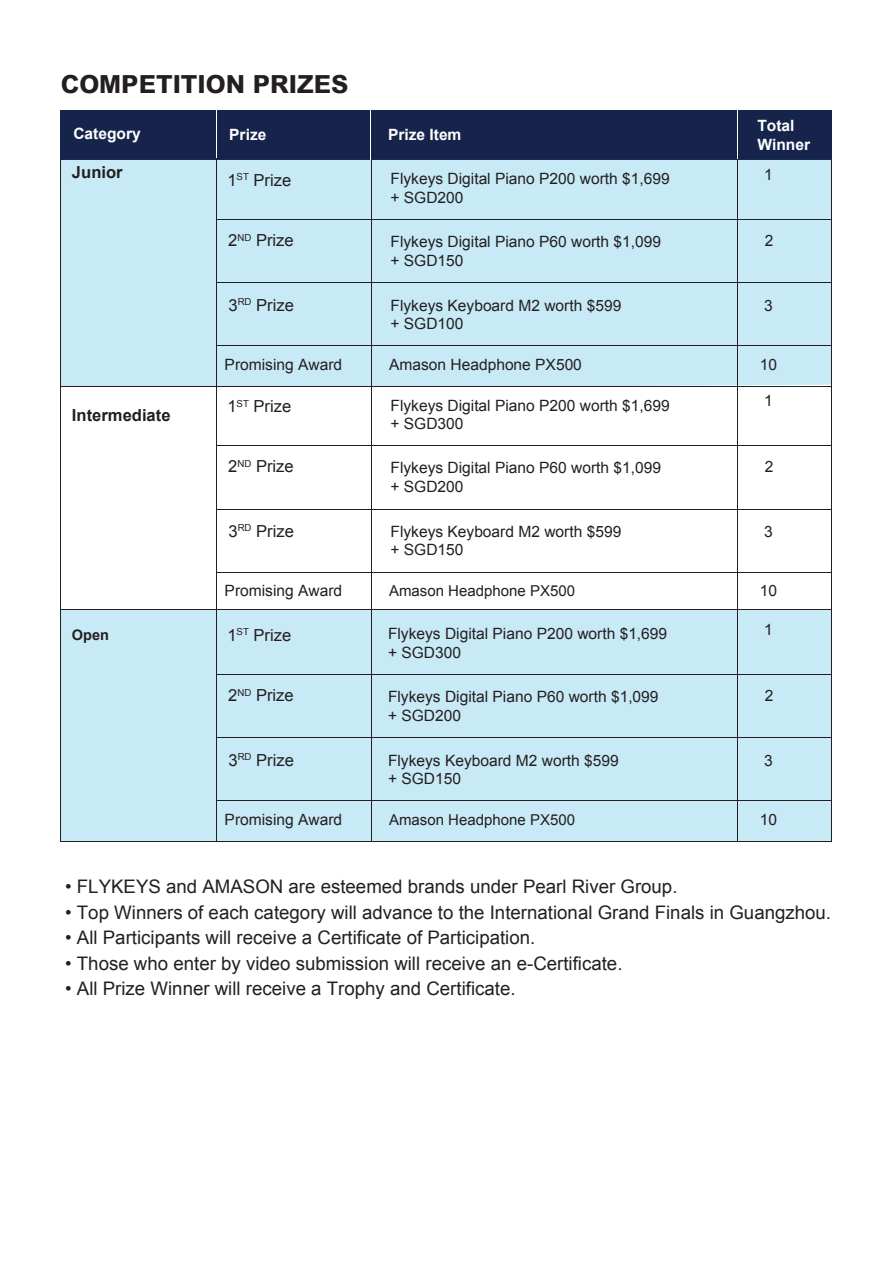
<style>
.page{position:relative;width:893px;height:1263px;background:#fff}
.page>*{position:absolute;margin:0;border:0;box-sizing:border-box;transform-origin:0 0}
.t1{font:800 24.9px "Arial";color:#231f20}
.t2{font:18.6px "Arial";color:#231f20}
.t3{font:16.65px "Arial";color:#231f20}
.t4{font:700 16.65px "Arial";color:#231f20}
.t5{font:15.6px/18.6px "Arial";color:#231f20}
.t6{font:700 15.6px/18.6px "Arial";color:#fff}
.t7{font:15px "Arial";color:#231f20}
.t8{font:700 14.55px "Arial";color:#231f20}
</style>
<div class="page">
<div style="left:61px;top:110px;width:771px;height:50px;background:#16234b"></div>
<div style="left:61px;top:160px;width:770px;height:226px;background:#c8eaf7"></div>
<div style="left:61px;top:611px;width:771px;height:230px;background:#c8eaf7"></div>
<hr style="left:217px;top:110px;width:1px;height:67px;background:#fff">
<hr style="left:737px;top:110px;width:1px;height:67px;background:#fff">
<hr style="left:370px;top:110px;width:1px;height:50px;background:#fff">
<hr style="left:217px;top:158px;width:1px;height:683px;background:#231f20">
<hr style="left:61px;top:386px;width:771px;height:1px;background:#231f20">
<hr style="left:61px;top:609px;width:771px;height:1px;background:#231f20">
<hr style="left:61px;top:841px;width:771px;height:1px;background:#231f20">
<hr style="left:371px;top:160px;width:1px;height:681px;background:#231f20">
<hr style="left:737px;top:160px;width:1px;height:681px;background:#231f20">
<hr style="left:831px;top:160px;width:1px;height:681px;background:#231f20">
<hr style="left:60px;top:160px;width:1px;height:681px;background:#231f20">
<hr style="left:217px;top:219px;width:615px;height:1px;background:#231f20">
<hr style="left:217px;top:283px;width:615px;height:1px;background:#231f20">
<hr style="left:217px;top:346px;width:615px;height:1px;background:#231f20">
<hr style="left:217px;top:445px;width:615px;height:1px;background:#231f20">
<hr style="left:217px;top:509px;width:615px;height:1px;background:#231f20">
<hr style="left:217px;top:572px;width:615px;height:1px;background:#231f20">
<hr style="left:217px;top:674px;width:615px;height:1px;background:#231f20">
<hr style="left:217px;top:738px;width:615px;height:1px;background:#231f20">
<hr style="left:217px;top:801px;width:615px;height:1px;background:#231f20">
<h1 class="t1" style="left:61px;top:69px;width:289px">COMPETITION PRIZES</h1>
<p class="t6" style="left:73px;top:124px;width:69px">Category</p>
<p class="t6" style="left:229px;top:126px;width:39px">Prize</p>
<p class="t6" style="left:388px;top:126px;width:75px">Prize Item</p>
<p class="t4" style="left:72px;top:161px;width:52px">Junior</p>
<p class="t5" style="left:390px;top:170px;width:281px">Flykeys Digital Piano P200 worth $1,699 + SGD200</p>
<p class="t5" style="left:390px;top:232px;width:272px">Flykeys Digital Piano P60 worth $1,099 + SGD150</p>
<p class="t5" style="left:390px;top:296px;width:232px">Flykeys Keyboard M2 worth $599 + SGD100</p>
<p class="t5" style="left:389px;top:356px;width:194px">Amason Headphone PX500</p>
<p class="t3" style="left:227px;top:169px;width:65px">1<sup>ST</sup> Prize</p>
<p class="t3" style="left:228px;top:229px;width:67px">2<sup>ND</sup> Prize</p>
<p class="t3" style="left:228px;top:294px;width:67px">3<sup>RD</sup> Prize</p>
<p class="t5" style="left:225px;top:356px;width:119px">Promising Award</p>
<p class="t6" style="left:757px;top:117px;width:54px">Total<br>Winner</p>
<p class="t5" style="left:764px;top:165px;width:10px">1</p>
<p class="t5" style="left:765px;top:232px;width:10px">2</p>
<p class="t5" style="left:764px;top:296px;width:10px">3</p>
<p class="t5" style="left:760px;top:356px;width:19px">10</p>
<p class="t4" style="left:72px;top:405px;width:100px">Intermediate</p>
<p class="t3" style="left:227px;top:395px;width:65px">1<sup>ST</sup> Prize</p>
<p class="t3" style="left:228px;top:455px;width:67px">2<sup>ND</sup> Prize</p>
<p class="t3" style="left:228px;top:520px;width:67px">3<sup>RD</sup> Prize</p>
<p class="t5" style="left:225px;top:582px;width:119px">Promising Award</p>
<p class="t5" style="left:390px;top:396px;width:281px">Flykeys Digital Piano P200 worth $1,699 + SGD300</p>
<p class="t5" style="left:390px;top:458px;width:272px">Flykeys Digital Piano P60 worth $1,099 + SGD200</p>
<p class="t5" style="left:390px;top:522px;width:232px">Flykeys Keyboard M2 worth $599 + SGD150</p>
<p class="t7" style="left:389px;top:581px;width:187px">Amason Headphone PX500</p>
<p class="t5" style="left:764px;top:391px;width:10px">1</p>
<p class="t5" style="left:765px;top:458px;width:10px">2</p>
<p class="t5" style="left:764px;top:522px;width:10px">3</p>
<p class="t5" style="left:760px;top:582px;width:19px">10</p>
<p class="t8" style="left:72px;top:626px;width:39px">Open</p>
<p class="t3" style="left:227px;top:624px;width:65px">1<sup>ST</sup> Prize</p>
<p class="t3" style="left:228px;top:684px;width:67px">2<sup>ND</sup> Prize</p>
<p class="t3" style="left:228px;top:749px;width:67px">3<sup>RD</sup> Prize</p>
<p class="t5" style="left:225px;top:810px;width:119px">Promising Award</p>
<p class="t5" style="left:388px;top:625px;width:281px">Flykeys Digital Piano P200 worth $1,699 + SGD300</p>
<p class="t5" style="left:388px;top:687px;width:272px">Flykeys Digital Piano P60 worth $1,099 + SGD200</p>
<p class="t5" style="left:388px;top:751px;width:232px">Flykeys Keyboard M2 worth $599 + SGD150</p>
<p class="t7" style="left:389px;top:810px;width:187px">Amason Headphone PX500</p>
<p class="t5" style="left:764px;top:620px;width:10px">1</p>
<p class="t5" style="left:765px;top:686px;width:10px">2</p>
<p class="t5" style="left:764px;top:751px;width:10px">3</p>
<p class="t5" style="left:760px;top:810px;width:19px">10</p>
<p class="t2" style="left:65px;top:874px;width:614px">• FLYKEYS and AMASON are esteemed brands under Pearl River Group.</p>
<p class="t2" style="left:65px;top:900px;width:767px">• Top Winners of each category will advance to the International Grand Finals in Guangzhou.</p>
<p class="t2" style="left:65px;top:925px;width:472px">• All Participants will receive a Certificate of Participation.</p>
<p class="t2" style="left:65px;top:951px;width:559px">• Those who enter by video submission will receive an e-Certificate.</p>
<p class="t2" style="left:65px;top:976px;width:452px">• All Prize Winner will receive a Trophy and Certificate.</p>
</div>
